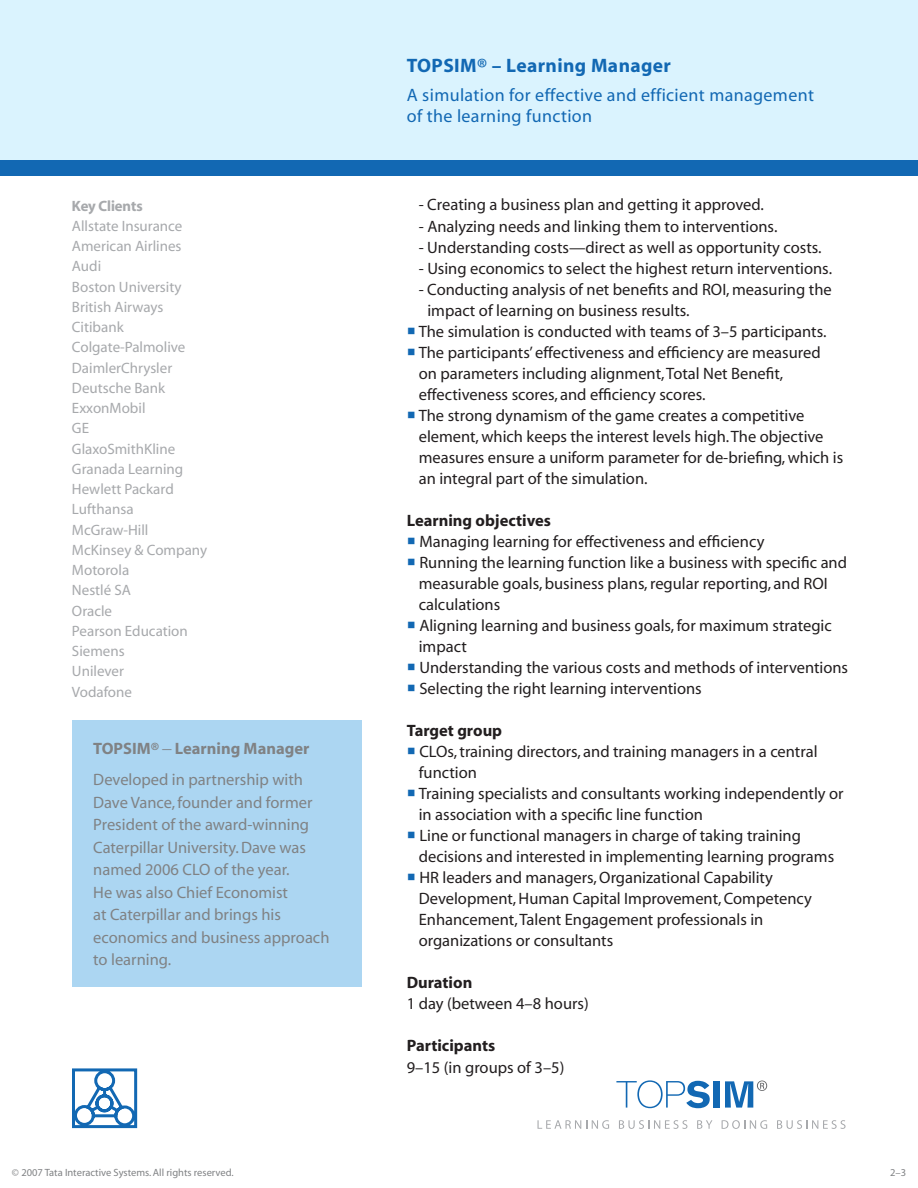
<style>
.page{position:relative;width:918px;height:1188px;background:#fff}
.page>*{position:absolute;margin:0;border:0;box-sizing:border-box;transform-origin:0 0}
.t1{font:700 19.5px "Myriad";letter-spacing:.02em;color:#1268b3}
.t2{font:18px/21px "Myriad";letter-spacing:.02em;color:#1268b3}
.t3{font:16.5px/21px "Myriad";color:#221e1f}
.t4{font:16.5px/22.5px "Myriad";color:#808284}
.t5{font:700 16.5px "Myriad";color:#221e1f}
.t6{font:700 16.5px "Myriad";color:#808284}
.t7{font:15px "Myriad";color:#a7a9ac}
.t8{font:15px "Myriad Headline";color:#a7a9ac}
.t9{font:10.5px "Myriad";color:#808284}
.s1{font-family:"Times New Roman";font-weight:400;font-size:18px}
.s2{color:#1268b3}
</style>
<div class="page">
<div style="left:0;top:0;width:918px;height:161px;background:#daf3fe"></div>
<div style="left:0;top:160px;width:918px;height:16px;background:#1268b3"></div>
<svg style="left:72px;top:1068px;width:66px;height:61px"></svg>
<svg style="left:616px;top:1080px;width:94px;height:28px"></svg>
<div style="left:714px;top:1081px;width:6px;height:27px;background:#1268b3"></div>
<svg style="left:538px;top:1120px;width:71px;height:9px"></svg>
<svg style="left:619px;top:1120px;width:68px;height:9px"></svg>
<svg style="left:697px;top:1120px;width:15px;height:9px"></svg>
<svg style="left:722px;top:1120px;width:45px;height:9px"></svg>
<svg style="left:777px;top:1120px;width:69px;height:9px"></svg>
<svg style="left:725px;top:1081px;width:42px;height:27px"></svg>
<div style="left:72px;top:720px;width:289px;height:266px;background:#acd6f2"></div>
<p class="t8" style="left:72px;top:198px;width:72px">Key Clients</p>
<p class="t7" style="left:72px;top:219px;width:112px">Allstate Insurance</p>
<p class="t7" style="left:72px;top:239px;width:111px">American Airlines</p>
<p class="t7" style="left:72px;top:259px;width:31px">Audi</p>
<p class="t7" style="left:72px;top:279px;width:111px">Boston University</p>
<p class="t7" style="left:72px;top:300px;width:93px">British Airways</p>
<p class="t7" style="left:72px;top:320px;width:53px">Citibank</p>
<p class="t7" style="left:72px;top:340px;width:115px">Colgate-Palmolive</p>
<p class="t7" style="left:72px;top:360px;width:102px">DaimlerChrysler</p>
<p class="t7" style="left:72px;top:381px;width:95px">Deutsche Bank</p>
<p class="t7" style="left:72px;top:401px;width:75px">ExxonMobil</p>
<p class="t7" style="left:72px;top:421px;width:19px">GE</p>
<p class="t7" style="left:72px;top:441px;width:105px">GlaxoSmithKline</p>
<p class="t7" style="left:72px;top:462px;width:113px">Granada Learning</p>
<p class="t7" style="left:72px;top:482px;width:103px">Hewlett Packard</p>
<p class="t7" style="left:72px;top:502px;width:63px">Lufthansa</p>
<p class="t7" style="left:72px;top:522px;width:78px">McGraw-Hill</p>
<p class="t7" style="left:72px;top:543px;width:137px">McKinsey &amp; Company</p>
<p class="t7" style="left:72px;top:563px;width:59px">Motorola</p>
<p class="t7" style="left:72px;top:583px;width:61px">Nestlé SA</p>
<p class="t7" style="left:72px;top:603px;width:42px">Oracle</p>
<p class="t7" style="left:72px;top:624px;width:117px">Pearson Education</p>
<p class="t7" style="left:72px;top:644px;width:54px">Siemens</p>
<p class="t7" style="left:72px;top:664px;width:53px">Unilever</p>
<p class="t7" style="left:72px;top:684px;width:62px">Vodafone</p>
<p class="t6" style="left:93px;top:740px;width:218px">TOPSIM® <span class="s1">–</span> Learning Manager</p>
<p class="t4" style="left:93px;top:769px;width:238px">Developed in partnership with<br>Dave Vance, founder and former<br>President of the award-winning<br>Caterpillar University. Dave was named 2006 CLO of the year.<br>He was also Chief Economist<br>at Caterpillar and brings his economics and business approach to learning.</p>
<p class="t1" style="left:407px;top:55px;width:266px">TOPSIM® – Learning Manager</p>
<p class="t2" style="left:407px;top:86px;width:409px">A simulation for effective and efficient management of the learning function</p>
<p class="t3" style="left:419px;top:195px;width:347px">- Creating a business plan and getting it approved.</p>
<p class="t3" style="left:419px;top:217px;width:360px">- Analyzing needs and linking them to interventions.</p>
<p class="t3" style="left:419px;top:238px;width:404px">- Understanding costs—direct as well as opportunity costs.</p>
<p class="t3" style="left:419px;top:259px;width:415px">- Using economics to select the highest return interventions.</p>
<p class="t3" style="left:427px;top:280px;width:406px;text-indent:-9px">- Conducting analysis of net benefits and ROI, measuring the impact of learning on business results.</p>
<p class="t3" style="left:407px;top:322px;width:421px"><span class="s2">○</span> The simulation is conducted with teams of 3–5 participants.</p>
<p class="t3" style="left:419px;top:343px;width:403px;text-indent:-12px"><span class="s2">○</span> The participants’ effectiveness and efficiency are measured on parameters including alignment, Total Net Benefit, effectiveness scores, and efficiency scores.</p>
<p class="t3" style="left:419px;top:406px;width:426px;text-indent:-12px"><span class="s2">○</span> The strong dynamism of the game creates a competitive element, which keeps the interest levels high. The objective measures ensure a uniform parameter for de-briefing, which is an integral part of the simulation.</p>
<p class="t5" style="left:407px;top:512px;width:146px">Learning objectives</p>
<p class="t3" style="left:407px;top:532px;width:359px"><span class="s2">○</span> Managing learning for effectiveness and efficiency</p>
<p class="t3" style="left:419px;top:553px;width:430px;text-indent:-12px"><span class="s2">○</span> Running the learning function like a business with specific and measurable goals, business plans, regular reporting, and ROI calculations</p>
<p class="t3" style="left:419px;top:616px;width:415px;text-indent:-12px"><span class="s2">○</span> Aligning learning and business goals, for maximum strategic impact</p>
<p class="t3" style="left:407px;top:658px;width:443px"><span class="s2">○</span> Understanding the various costs and methods of interventions</p>
<p class="t3" style="left:407px;top:679px;width:297px"><span class="s2">○</span> Selecting the right learning interventions</p>
<p class="t5" style="left:407px;top:722px;width:97px">Target group</p>
<p class="t3" style="left:419px;top:742px;width:400px;text-indent:-12px"><span class="s2">○</span> CLOs, training directors, and training managers in a central function</p>
<p class="t3" style="left:419px;top:784px;width:426px;text-indent:-12px"><span class="s2">○</span> Training specialists and consultants working independently or in association with a specific line function</p>
<p class="t3" style="left:419px;top:826px;width:417px;text-indent:-12px"><span class="s2">○</span> Line or functional managers in charge of taking training decisions and interested in implementing learning programs</p>
<p class="t3" style="left:419px;top:868px;width:395px;text-indent:-12px"><span class="s2">○</span> HR leaders and managers, Organizational Capability Development, Human Capital Improvement, Competency Enhancement, Talent Engagement professionals in organizations or consultants</p>
<p class="t5" style="left:407px;top:974px;width:67px">Duration</p>
<p class="t3" style="left:407px;top:994px;width:183px">1 day (between 4–8 hours)</p>
<p class="t5" style="left:407px;top:1037px;width:90px">Participants</p>
<p class="t3" style="left:407px;top:1058px;width:159px">9–15 (in groups of 3–5)</p>
<p class="t9" style="left:12px;top:1167px;width:223px">© 2007 Tata Interactive Systems. All rights reserved.</p>
<p class="t9" style="left:890px;top:1167px;width:18px">2–3</p>
</div>
